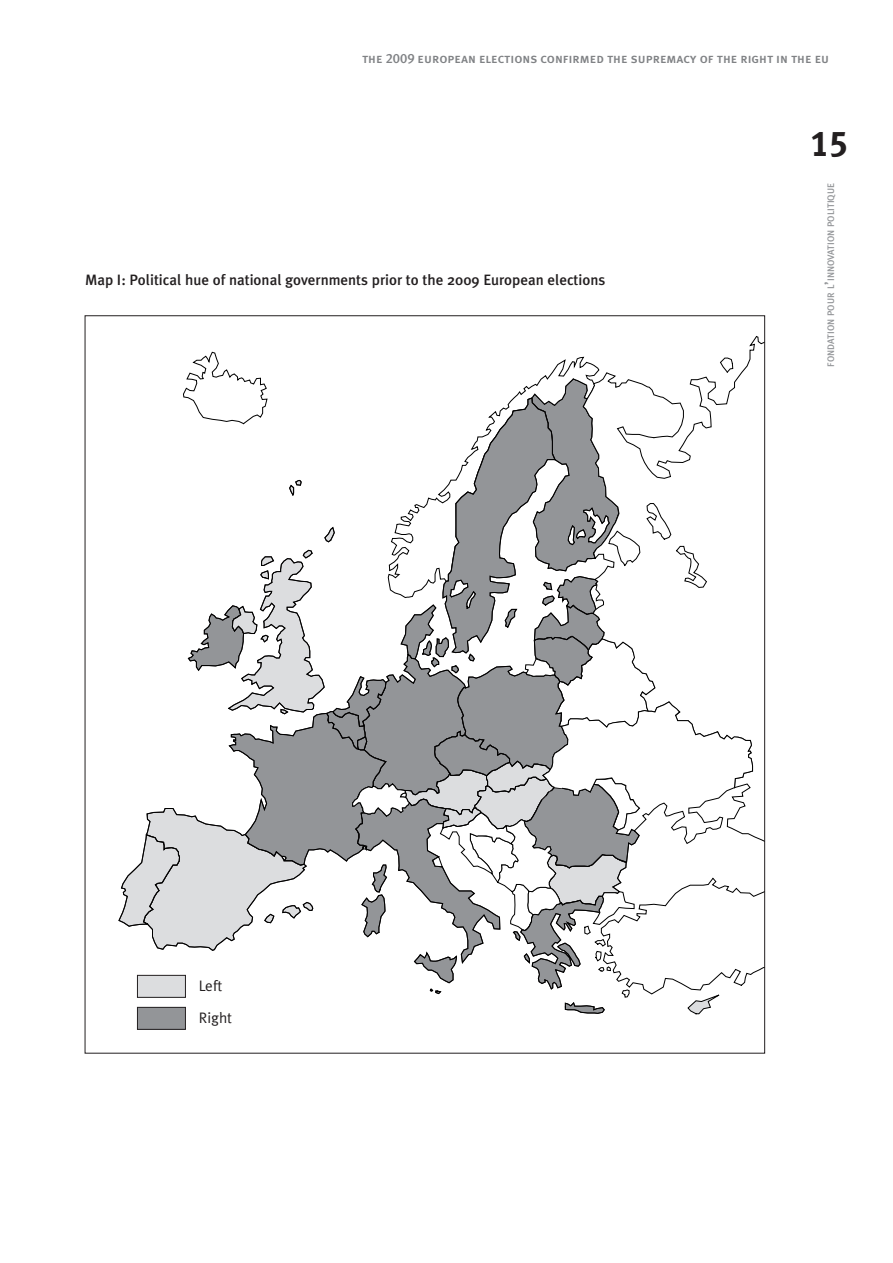
<style>
.page{position:relative;width:893px;height:1263px;background:#fff}
.page>*{position:absolute;margin:0;border:0;box-sizing:border-box;transform-origin:0 0}
.t1{font:36px "Meta Plus Bold Caps";color:#231f20}
.t2{font:15.15px "Meta Plus Normal";color:#231f20}
.t3{font:500 15px "Meta Plus";color:#231f20}
.t4{font:13.5px "Meta Plus Medium Caps";color:#808285}
.t5{font:500 9.45px "Meta Plus";color:#939598}
.s1{font-size:13.5px}
</style>
<div class="page">
<div style="left:137px;top:1007px;width:48px;height:22px;background:#939598"></div>
<div style="left:137px;top:1007px;width:49px;height:22px;border:1px solid #231f20"></div>
<svg style="left:119px;top:352px;width:644px;height:662px"></svg>
<p class="t4" style="left:362px;top:51px;width:469px">the 2009 european elections confirmed the supremacy of the right in the eu</p>
<p class="t3" style="left:85px;top:271px;width:522px">Map I: Political hue of national governments prior to the 2009 European elections</p>
<h1 class="t1" style="left:810px;top:122px;width:18px">15</h1>
<p class="t5" style="left:826px;top:367px;width:185px;rotate:-90deg">fondation pour l<span class="s1">’</span>innovation politique</p>
<p class="t2" style="left:199px;top:977px;width:25px">Left</p>
<p class="t2" style="left:199px;top:1009px;width:35px">Right</p>
</div>
